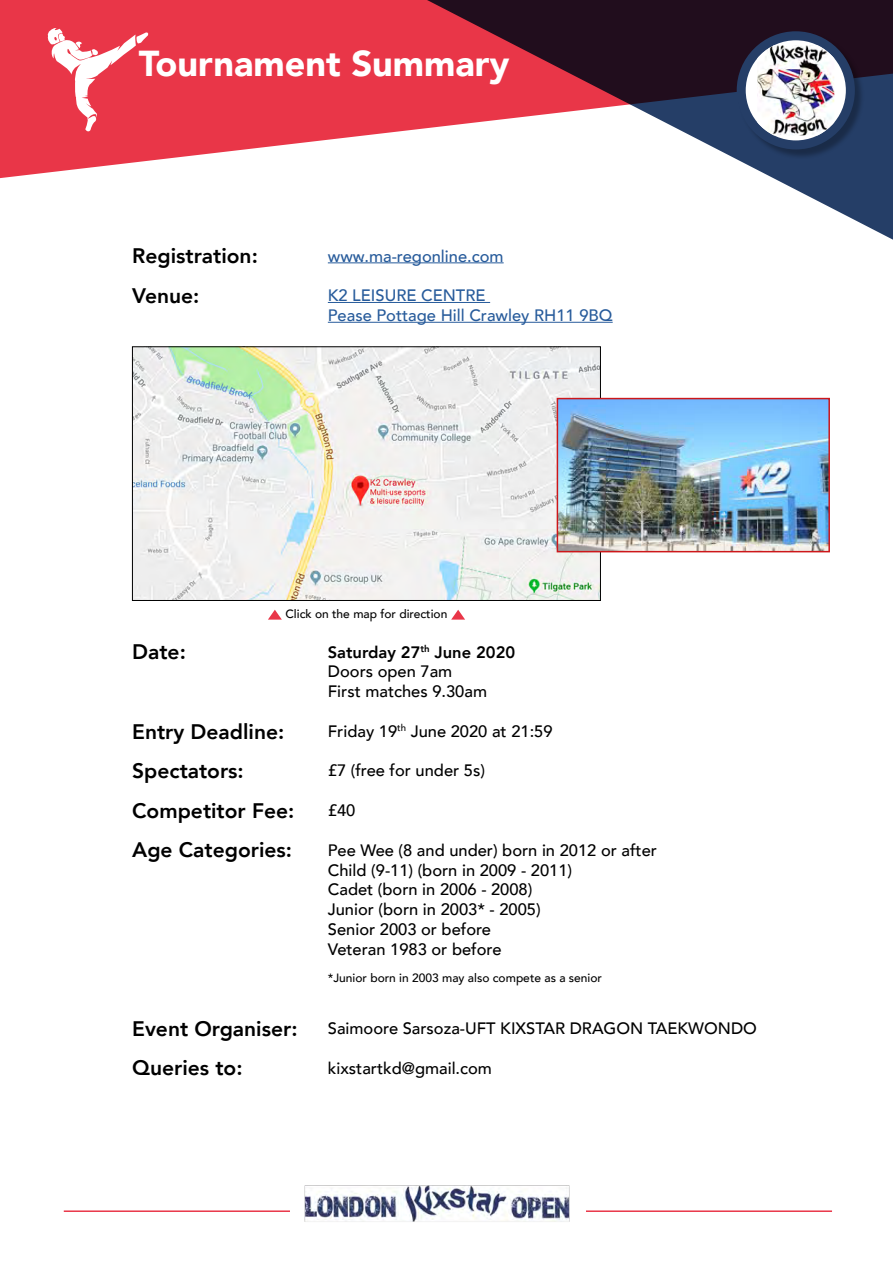
<style>
.page{position:relative;width:893px;height:1263px;background:#fff}
.page>*{position:absolute;margin:0;border:0;box-sizing:border-box;transform-origin:0 0}
.t1{font:900 36px "Avenir";color:#fff}
.t2{font:800 21px/39.6px "Avenir";color:#000}
.t3{font:500 16.5px/19.8px "Avenir";color:#000}
.t4{font:500 16.5px/19.8px "Avenir";color:#275b9b}
.t5{font:500 12px "Avenir";color:#000}
.s1{font-weight:800}
</style>
<div class="page">
<svg style="left:0;top:0;width:356px;height:179px;background:#ec5362"></svg>
<hr style="left:328px;top:262px;width:176px;height:1px;background:#275b9b">
<hr style="left:328px;top:302px;width:162px;height:1px;background:#275b9b">
<hr style="left:328px;top:322px;width:285px;height:1px;background:#275b9b">
<svg style="left:47px;top:28px;width:101px;height:104px"></svg>
<svg style="left:356px;top:0;width:537px;height:240px"></svg>
<div style="left:738px;top:32px;width:127px;height:127px;background:#000;opacity:.3"></div>
<svg style="left:741px;top:36px;width:109px;height:109px"></svg>
<div style="left:737px;top:31px;width:118px;height:118px;border:9px solid #253e67;border-radius:50%"></div>
<img style="left:757px;top:45px;width:77px;height:90px">
<hr style="left:64px;top:1210px;width:768px;height:2px;background:#e93648">
<img style="left:290px;top:1185px;width:296px;height:37px">
<svg style="left:268px;top:610px;width:14px;height:10px"></svg>
<svg style="left:451px;top:610px;width:14px;height:10px"></svg>
<img style="left:134px;top:349px;width:465px;height:250px">
<div style="left:132px;top:347px;width:469px;height:254px;border:1px solid #000"></div>
<img style="left:560px;top:401px;width:267px;height:148px">
<div style="left:557px;top:398px;width:273px;height:154px;border:2px solid #cd171a"></div>
<h1 class="t1" style="left:139px;top:33px;width:372px">Tournament Summary</h1>
<p class="t2" style="left:132px;top:236px;width:127px">Registration:<br>Venue:</p>
<p class="t4" style="left:328px;top:245px;width:177px">www.ma-regonline.com</p>
<p class="t4" style="left:328px;top:285px;width:286px">K2 LEISURE CENTRE<br>Pease Pottage Hill Crawley RH11 9BQ</p>
<p class="t5" style="left:285px;top:604px;width:163px">Click on the map for direction</p>
<p class="t2" style="left:132px;top:632px;width:55px">Date:</p>
<p class="t2" style="left:132px;top:711px;width:164px">Entry Deadline:<br>Spectators:<br>Competitor Fee:<br>Age Categories:</p>
<p class="t2" style="left:132px;top:1009px;width:167px">Event Organiser:<br>Queries to:</p>
<p class="t3" style="left:328px;top:641px;width:189px"><span class="s1">Saturday 27</span><sup>th</sup> <span class="s1">June 2020<br></span>Doors open 7am<br>First matches 9.30am</p>
<p class="t3" style="left:328px;top:720px;width:226px">Friday 19<sup>th</sup> June 2020 at 21:59</p>
<p class="t3" style="left:328px;top:760px;width:159px">£7 (free for under 5s)</p>
<p class="t3" style="left:328px;top:799px;width:29px">£40</p>
<p class="t3" style="left:328px;top:839px;width:331px">Pee Wee (8 and under) born in 2012 or after<br>Child (9-11) (born in 2009 - 2011)<br>Cadet (born in 2006 - 2008)<br>Junior (born in 2003* - 2005)<br>Senior 2003 or before<br>Veteran 1983 or before</p>
<p class="t5" style="left:328px;top:967px;width:276px">*Junior born in 2003 may also compete as a senior</p>
<p class="t3" style="left:328px;top:1017px;width:431px">Saimoore Sarsoza-UFT KIXSTAR DRAGON TAEKWONDO</p>
<p class="t3" style="left:328px;top:1057px;width:166px">kixstartkd@gmail.com</p>
</div>
